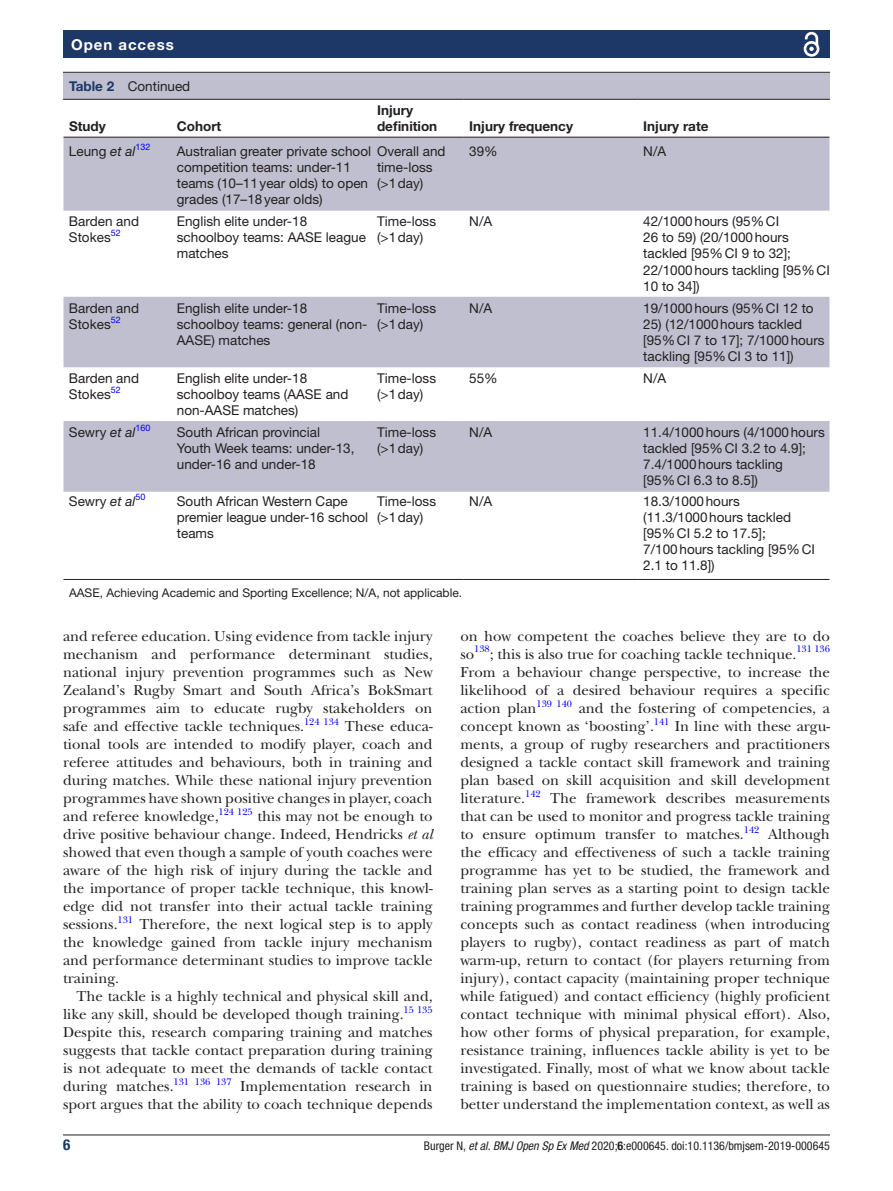
<style>
.page{position:relative;width:893px;height:1191px;background:#fff}
.page>*{position:absolute;margin:0;border:0;box-sizing:border-box;transform-origin:0 0}
.t1{font:15px/18px "New Baskerville";color:#231f20;text-align:justify}
.t2{font:700 15px "Helvetica Neue LT Std";letter-spacing:.065em;color:#fff}
.t3{font:700 condensed 15px "Helvetica Neue LT Std";color:#1d3766}
.t4{font:13.5px/16.2px "Helvetica Neue LT Std";color:#231f20}
.t5{font:700 13.5px/16.2px "Helvetica Neue LT Std";color:#231f20}
.t6{font:condensed 12px "Helvetica Neue LT Std";color:#231f20}
.t7{font:12px "Helvetica Neue LT Std";color:#231f20}
.t8{font:9.9px "New Baskerville";color:#00f}
.t9{font:9px "Helvetica Neue LT Std";color:#00f}
.s1{font-weight:700;color:#1d3766}
.s2{font-style:italic}
.s3{font-size:15px;color:#231f20}
.s4{font-weight:700}
</style>
<div class="page">
<hr style="left:63px;top:1134px;width:767px;height:1px;background:#231f20">
<div style="left:63px;top:31px;width:767px;height:27px;background:#1d3766"></div>
<svg style="left:803px;top:31px;width:17px;height:26px"></svg>
<svg style="left:64px;top:136px;width:766px;height:443px"></svg>
<svg style="left:64px;top:138px;width:766px;height:353px;fill:#bfbfcf"></svg>
<hr style="left:63px;top:99px;width:108px;height:1px;background:#231f20">
<hr style="left:63px;top:137px;width:108px;height:1px;background:#231f20">
<hr style="left:171px;top:99px;width:200px;height:1px;background:#231f20">
<hr style="left:171px;top:137px;width:200px;height:1px;background:#231f20">
<hr style="left:371px;top:99px;width:92px;height:1px;background:#231f20">
<hr style="left:371px;top:137px;width:92px;height:1px;background:#231f20">
<hr style="left:463px;top:99px;width:174px;height:1px;background:#231f20">
<hr style="left:463px;top:137px;width:174px;height:1px;background:#231f20">
<hr style="left:637px;top:99px;width:193px;height:1px;background:#231f20">
<hr style="left:637px;top:137px;width:193px;height:1px;background:#231f20">
<hr style="left:171px;top:579px;width:200px;height:1px;background:#231f20">
<hr style="left:371px;top:579px;width:92px;height:1px;background:#231f20">
<hr style="left:463px;top:579px;width:174px;height:1px;background:#231f20">
<hr style="left:63px;top:579px;width:108px;height:1px;background:#231f20">
<hr style="left:637px;top:579px;width:193px;height:1px;background:#231f20">
<hr style="left:63px;top:137px;width:1px;height:73px;background:#fff">
<div style="left:63px;top:73px;width:767px;height:18px;background:#bfbfcf"></div>
<hr style="left:63px;top:72px;width:767px;height:1px;background:#231f20">
<p class="t2" style="left:71px;top:35px;width:104px">Open access</p>
<p class="t4" style="left:69px;top:78px;width:123px"><span class="s1">Table 2</span> Continued</p>
<p class="t5" style="left:69px;top:118px;width:38px">Study</p>
<p class="t5" style="left:177px;top:118px;width:46px">Cohort</p>
<p class="t5" style="left:377px;top:102px;width:62px">Injury definition</p>
<p class="t4" style="left:69px;top:143px;width:83px">Leung <span class="s2">et al</span><sup>132</sup></p>
<p class="t4" style="left:177px;top:143px;width:270px">Australian greater private school Overall and competition teams: under-11<br>teams (10–11year olds) to open<br>grades (17–18year olds)</p>
<p class="t4" style="left:377px;top:159px;width:57px">time-loss (&gt;1day)</p>
<p class="t5" style="left:469px;top:118px;width:105px">Injury frequency</p>
<p class="t5" style="left:643px;top:118px;width:67px">Injury rate</p>
<p class="t4" style="left:469px;top:143px;width:30px">39%</p>
<p class="t4" style="left:643px;top:143px;width:24px">N/A</p>
<p class="t4" style="left:69px;top:213px;width:72px">Barden and<br>Stokes</p>
<p class="t9" style="left:111px;top:228px;width:11px">52</p>
<p class="t4" style="left:69px;top:299px;width:72px">Barden and<br>Stokes</p>
<p class="t9" style="left:111px;top:314px;width:11px">52</p>
<p class="t4" style="left:69px;top:370px;width:72px">Barden and<br>Stokes</p>
<p class="t9" style="left:111px;top:384px;width:11px">52</p>
<p class="t4" style="left:177px;top:213px;width:191px">English elite under-18 schoolboy teams: AASE league matches</p>
<p class="t4" style="left:377px;top:213px;width:61px">Time-loss (&gt;1day)</p>
<p class="t4" style="left:469px;top:213px;width:24px">N/A</p>
<p class="t4" style="left:643px;top:213px;width:188px">42/1000hours (95%CI<br>26 to 59) (20/1000hours tackled [95%CI 9 to 32];<br>22/1000hours tackling [95%CI<br>10 to 34])</p>
<p class="t4" style="left:177px;top:299px;width:192px">English elite under-18 schoolboy teams: general (non-<br>AASE) matches</p>
<p class="t4" style="left:377px;top:299px;width:61px">Time-loss (&gt;1day)</p>
<p class="t4" style="left:469px;top:299px;width:24px">N/A</p>
<p class="t4" style="left:643px;top:299px;width:172px">19/1000hours (95%CI 12 to</p>
<p class="t4" style="left:643px;top:316px;width:183px">25) (12/1000hours tackled [95%CI 7 to 17]; 7/1000hours tackling [95%CI 3 to 11])</p>
<p class="t4" style="left:177px;top:370px;width:173px">English elite under-18 schoolboy teams (AASE and non-AASE matches)</p>
<p class="t4" style="left:377px;top:370px;width:61px">Time-loss (&gt;1day)</p>
<p class="t4" style="left:469px;top:370px;width:30px">55%</p>
<p class="t4" style="left:643px;top:370px;width:24px">N/A</p>
<p class="t4" style="left:69px;top:424px;width:68px">Sewry <span class="s2">et al</span></p>
<p class="t9" style="left:135px;top:422px;width:16px">160</p>
<p class="t4" style="left:177px;top:424px;width:179px">South African provincial<br>Youth Week teams: under-13, under-16 and under-18</p>
<p class="t4" style="left:377px;top:424px;width:61px">Time-loss (&gt;1day)</p>
<p class="t4" style="left:469px;top:424px;width:24px">N/A</p>
<p class="t4" style="left:643px;top:424px;width:183px">11.4/1000hours (4/1000hours tackled [95%CI 3.2 to 4.9];<br>7.4/1000hours tackling [95%CI 6.3 to 8.5])</p>
<p class="t4" style="left:69px;top:492px;width:68px">Sewry <span class="s2">et al</span></p>
<p class="t9" style="left:135px;top:491px;width:11px">50</p>
<p class="t4" style="left:177px;top:492px;width:193px">South African Western Cape premier league under-16 school teams</p>
<p class="t4" style="left:377px;top:492px;width:61px">Time-loss (&gt;1day)</p>
<p class="t4" style="left:469px;top:492px;width:24px">N/A</p>
<p class="t4" style="left:643px;top:492px;width:173px">18.3/1000hours (11.3/1000hours tackled [95%CI 5.2 to 17.5];<br>7/100hours tackling [95%CI<br>2.1 to 11.8])</p>
<p class="t7" style="left:69px;top:585px;width:395px">AASE, Achieving Academic and Sporting Excellence; N/A, not applicable.</p>
<p class="t1" style="left:63px;top:627px;width:371px">and referee education. Using evidence from tackle injury mechanism and performance determinant studies, national injury prevention programmes such as New Zealand’s Rugby Smart and South Africa’s BokSmart programmes aim to educate rugby stakeholders on safe and effective tackle techniques.</p>
<p class="t8" style="left:304px;top:715px;width:36px">124 134</p>
<p class="t1" style="left:63px;top:717px;width:371px;text-indent:282px">These educa&shy;tional tools are intended to modify player, coach and referee attitudes and behaviours, both in training and during matches. While these national injury prevention programmes have shown positive changes in player, coach and referee knowledge,</p>
<p class="t8" style="left:219px;top:805px;width:36px">124 125</p>
<p class="t1" style="left:63px;top:807px;width:371px;text-indent:194px">this may not be enough to drive positive behaviour change. Indeed, Hendricks <span class="s2">et al </span>showed that even though a sample of youth coaches were aware of the high risk of injury during the tackle and the importance of proper tackle technique, this knowl&shy;edge did not transfer into their actual tackle training sessions.</p>
<p class="t8" style="left:118px;top:913px;width:17px">131</p>
<p class="t1" style="left:63px;top:915px;width:371px;text-indent:77px">Therefore, the next logical step is to apply the knowledge gained from tackle injury mechanism and performance determinant studies to improve tackle training.</p>
<p class="t1" style="left:63px;top:987px;width:371px;text-indent:14px">The tackle is a highly technical and physical skill and, like any skill, should be developed though training.</p>
<p class="t8" style="left:404px;top:1003px;width:30px">15 135</p>
<p class="t1" style="left:63px;top:1023px;width:371px">Despite this, research comparing training and matches suggests that tackle contact preparation during training is not adequate to meet the demands of tackle contact during matches.</p>
<p class="t8" style="left:174px;top:1075px;width:59px">131 136 137</p>
<p class="t1" style="left:63px;top:1077px;width:371px;text-align:right">Implementation research in<br>sport argues that the ability to coach technique depends</p>
<p class="t1" style="left:460px;top:627px;width:371px">on how competent the coaches believe they are to do</p>
<p class="t8" style="left:460px;top:643px;width:31px"><span class="s3">so</span>138</p>
<p class="t1" style="left:490px;top:645px;width:308px">; this is also true for coaching tackle technique.</p>
<p class="t8" style="left:796px;top:643px;width:35px">131 136</p>
<p class="t1" style="left:460px;top:663px;width:371px">From a behaviour change perspective, to increase the likelihood of a desired behaviour requires a specific action plan</p>
<p class="t8" style="left:537px;top:697px;width:37px">139 140</p>
<p class="t1" style="left:460px;top:699px;width:371px;text-indent:118px">and the fostering of competencies, a concept known as ‘boosting’.</p>
<p class="t8" style="left:654px;top:715px;width:17px">141</p>
<p class="t1" style="left:460px;top:717px;width:371px;text-indent:214px">In line with these argu&shy;ments, a group of rugby researchers and practitioners designed a tackle contact skill framework and training plan based on skill acquisition and skill development literature.</p>
<p class="t8" style="left:525px;top:787px;width:17px">142</p>
<p class="t1" style="left:460px;top:789px;width:371px;text-indent:90px">The framework describes measurements that can be used to monitor and progress tackle training to ensure optimum transfer to matches.</p>
<p class="t8" style="left:744px;top:823px;width:17px">142</p>
<p class="t1" style="left:460px;top:825px;width:371px;text-indent:308px">Although the efficacy and effectiveness of such a tackle training programme has yet to be studied, the framework and training plan serves as a starting point to design tackle training programmes and further develop tackle training concepts such as contact readiness (when introducing players to rugby), contact readiness as part of match warm-up, return to contact (for players returning from injury), contact capacity (maintaining proper technique while fatigued) and contact efficiency (highly proficient contact technique with minimal physical effort). Also, how other forms of physical preparation, for example, resistance training, influences tackle ability is yet to be investigated. Finally, most of what we know about tackle training is based on questionnaire studies; therefore, to better understand the implementation context, as well as</p>
<p class="t3" style="left:63px;top:1135px;width:9px">6</p>
<p class="t6" style="left:424px;top:1138px;width:408px">Burger N, <span class="s2">et al</span>. <span class="s2">BMJ Open Sp Ex Med</span> 2020;<span class="s4">6</span>:e000645. doi:10.1136/bmjsem-2019-000645</p>
</div>
